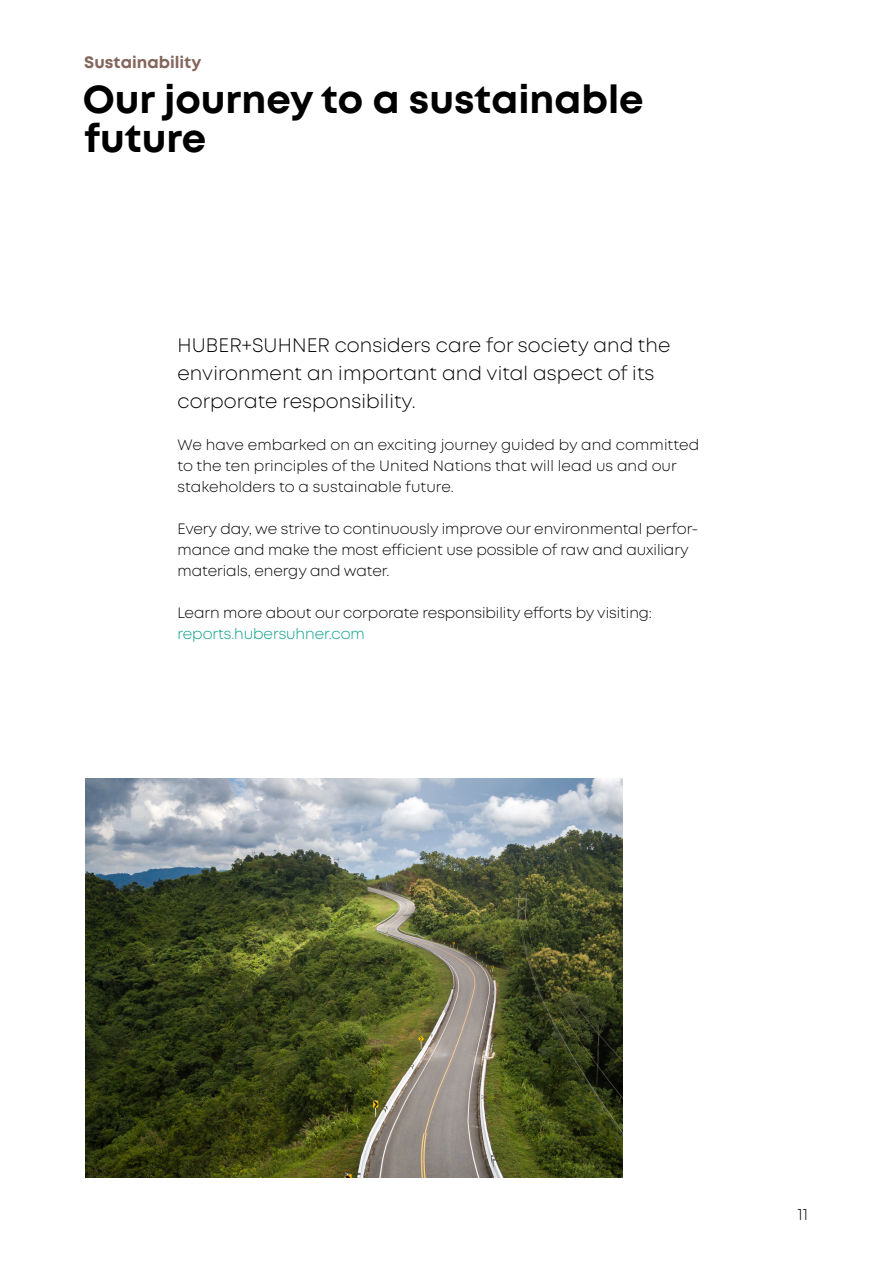
<style>
.page{position:relative;width:893px;height:1263px;background:#fff}
.page>*{position:absolute;margin:0;border:0;box-sizing:border-box;transform-origin:0 0}
.t1{font:700 39px/39px "Mont";color:#000}
.t2{font:300 19.5px/27.8px "Mont";letter-spacing:.005em;color:#000}
.t3{font:700 16.5px "Mont";color:#83665c}
.t4{font:300 16.5px "Mont";color:#000}
.t5{font:300 15px/21px "Mont";letter-spacing:-.005em;color:#000}
.t6{font:300 15px "Mont";letter-spacing:-.005em;color:#009c83}
</style>
<div class="page">
<img style="left:85px;top:779px;width:538px;height:399px">
<p class="t3" style="left:84px;top:52px;width:118px">Sustainability</p>
<h1 class="t1" style="left:83px;top:80px;width:562px">Our journey to a sustainable future</h1>
<h2 class="t2" style="left:178px;top:332px;width:494px">HUBER+SUHNER considers care for society and the environment an important and vital aspect of its corporate responsibility.</h2>
<p class="t5" style="left:178px;top:434px;width:523px">We have embarked on an exciting journey guided by and committed to the ten principles of the United Nations that will lead us and our stakeholders to a sustainable future.</p>
<p class="t5" style="left:178px;top:518px;width:522px">Every day, we strive to continuously improve our environmental perfor&shy;mance and make the most efficient use possible of raw and auxiliary materials, energy and water.</p>
<p class="t5" style="left:178px;top:602px;width:476px">Learn more about our corporate responsibility efforts by visiting:</p>
<p class="t6" style="left:178px;top:624px;width:189px">reports.hubersuhner.com</p>
<p class="t4" style="left:797px;top:1204px;width:12px">11</p>
</div>
